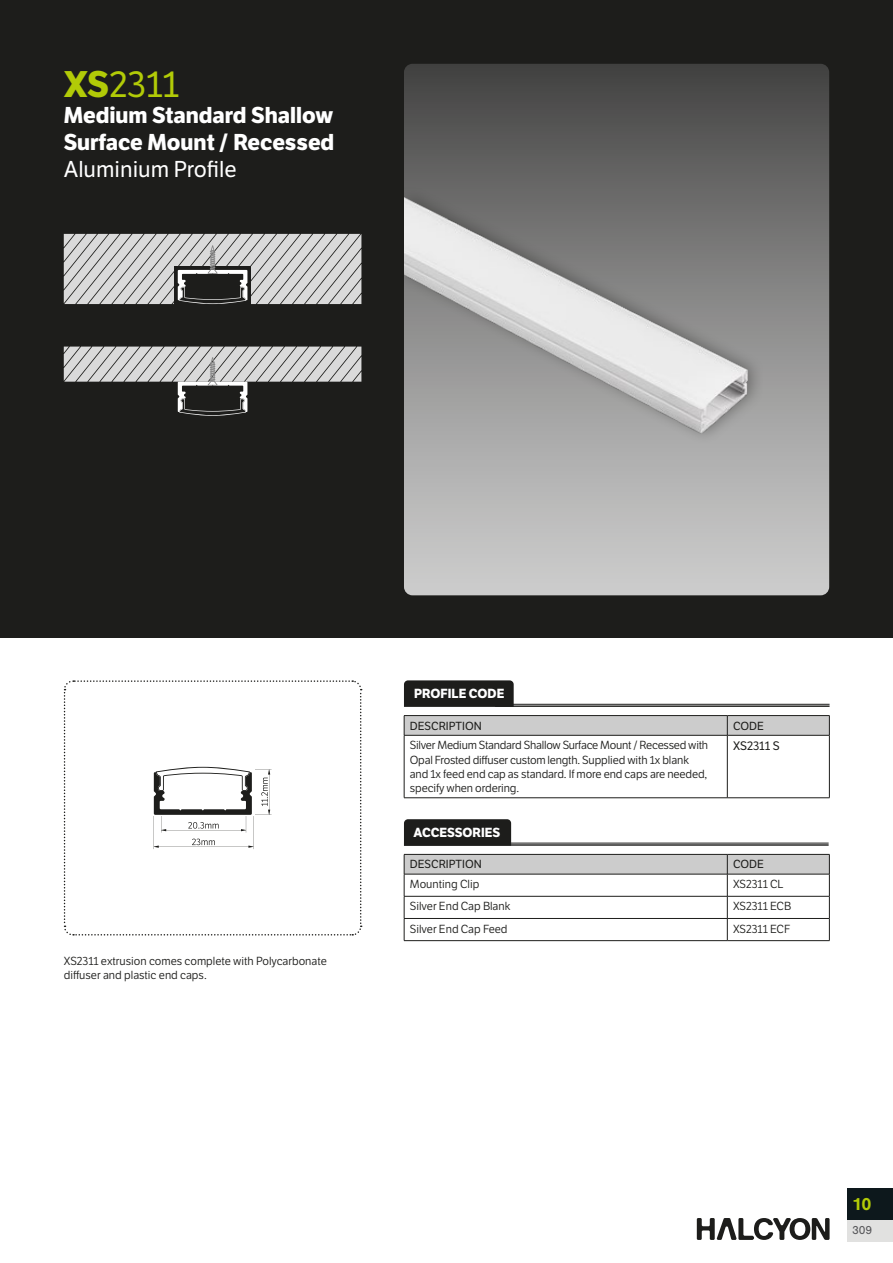
<style>
.page{position:relative;width:893px;height:1263px;background:#fff}
.page>*{position:absolute;margin:0;border:0;box-sizing:border-box;transform-origin:0 0}
.t1{font:36px "LFT Etica";color:#b2cb07}
.t2{font:700 22.35px/26.8px "LFT Etica";color:#fff}
.t3{font:22.35px "LFT Etica";color:#fff}
.t4{font:700 18px "Nimbus San";color:#b2cb07}
.t5{font:700 12.9px "LFT Etica";color:#fff}
.t6{font:12px "LFT Etica";letter-spacing:-.01em;color:#1d1d1b}
.t7{font:12px "Nimbus San";color:#57575a}
.t8{font:11.4px/14.2px "LFT Etica";letter-spacing:-.01em;color:#1d1d1b}
.t9{font:11.4px "LFT Etica";color:#1d1d1b}
.s1{font-weight:700}
</style>
<div class="page">
<svg style="left:697px;top:1218px;width:133px;height:22px"></svg>
<div style="left:0;top:0;width:893px;height:638px;background:#1d1d1b"></div>
<div style="left:847px;top:1220px;width:46px;height:21px;background:#e1e1e0"></div>
<div style="left:847px;top:1188px;width:46px;height:32px;background:#0d181c"></div>
<svg style="left:404px;top:64px;width:425px;height:531px;background:#9a9a9a"></svg>
<hr style="left:404px;top:843px;width:425px;height:1px;background:#1d1d1b">
<hr style="left:404px;top:844px;width:425px;height:2px;background:#1d1d1b">
<svg style="left:404px;top:854px;width:426px;height:86px"></svg>
<hr style="left:404px;top:940px;width:323px;height:1px;background:#1d1d1b">
<hr style="left:727px;top:940px;width:102px;height:1px;background:#1d1d1b">
<svg style="left:404px;top:819px;width:107px;height:27px;background:#1f1f1e"></svg>
<hr style="left:495px;top:704px;width:334px;height:1px;background:#1d1d1b">
<hr style="left:495px;top:705px;width:334px;height:2px;background:#1d1d1b">
<svg style="left:404px;top:715px;width:426px;height:20px;background:#c0c0c0"></svg>
<hr style="left:404px;top:735px;width:323px;height:1px;background:#1d1d1b">
<hr style="left:404px;top:735px;width:1px;height:63px;background:#1d1d1b">
<hr style="left:727px;top:735px;width:102px;height:1px;background:#1d1d1b">
<hr style="left:727px;top:735px;width:1px;height:63px;background:#1d1d1b">
<hr style="left:829px;top:735px;width:1px;height:63px;background:#1d1d1b">
<hr style="left:404px;top:797px;width:323px;height:1px;background:#1d1d1b">
<hr style="left:727px;top:797px;width:102px;height:1px;background:#1d1d1b">
<svg style="left:404px;top:680px;width:110px;height:27px;background:#222220"></svg>
<svg style="left:63px;top:680px;width:299px;height:256px"></svg>
<svg style="left:64px;top:234px;width:297px;height:70px;background:#b7b7b6"></svg>
<svg style="left:64px;top:347px;width:297px;height:69px"></svg>
<img style="left:404px;top:80px;width:373px;height:460px">
<h1 class="t1" style="left:64px;top:63px;width:117px"><span class="s1">XS</span>2311</h1>
<h2 class="t2" style="left:64px;top:102px;width:272px">Medium Standard Shallow<br>Surface Mount / Recessed</h2>
<h2 class="t3" style="left:64px;top:156px;width:174px">Aluminium Profile</h2>
<p class="t8" style="left:64px;top:954px;width:265px">XS2311 extrusion comes complete with Polycarbonate diffuser and plastic end caps.</p>
<p class="t5" style="left:414px;top:686px;width:92px">PROFILE CODE</p>
<p class="t9" style="left:410px;top:719px;width:73px">DESCRIPTION</p>
<p class="t9" style="left:733px;top:719px;width:32px">CODE</p>
<p class="t8" style="left:410px;top:738px;width:300px">Silver Medium Standard Shallow Surface Mount / Recessed with Opal Frosted diffuser custom length. Supplied with 1x blank and 1x feed end cap as standard. If more end caps are needed, specify when ordering.</p>
<p class="t6" style="left:733px;top:738px;width:48px">XS2311 S</p>
<p class="t5" style="left:414px;top:825px;width:88px">ACCESSORIES</p>
<p class="t9" style="left:410px;top:858px;width:73px">DESCRIPTION</p>
<p class="t9" style="left:733px;top:858px;width:32px">CODE</p>
<p class="t8" style="left:410px;top:877px;width:71px">Mounting Clip</p>
<p class="t8" style="left:733px;top:877px;width:52px">XS2311 CL</p>
<p class="t8" style="left:410px;top:899px;width:102px">Silver End Cap Blank</p>
<p class="t8" style="left:733px;top:899px;width:60px">XS2311 ECB</p>
<p class="t8" style="left:410px;top:922px;width:99px">Silver End Cap Feed</p>
<p class="t8" style="left:733px;top:922px;width:59px">XS2311 ECF</p>
<h3 class="t4" style="left:852px;top:1193px;width:21px">10</h3>
<p class="t7" style="left:852px;top:1223px;width:22px">309</p>
</div>
